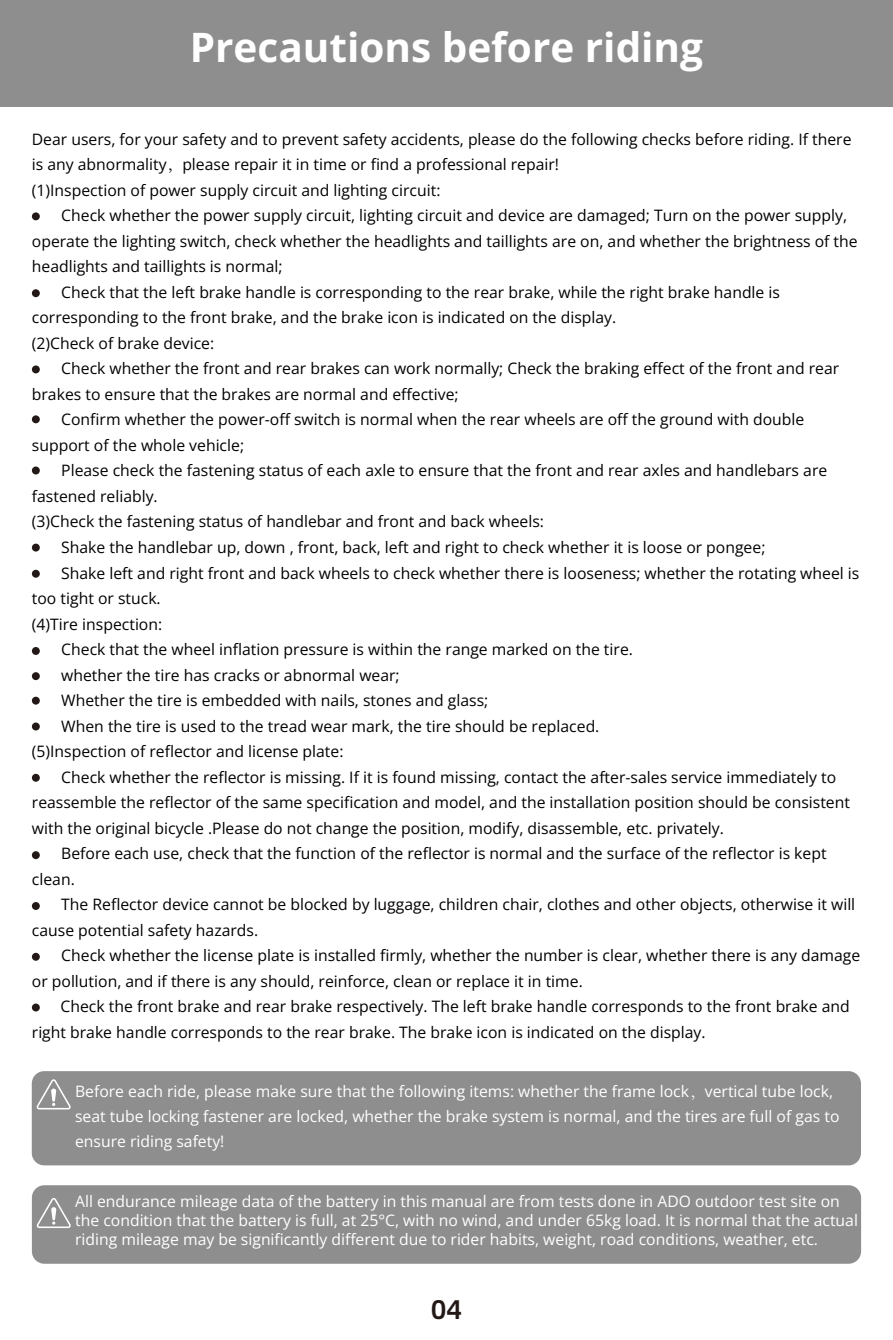
<style>
.page{position:relative;width:893px;height:1340px;background:#fff}
.page>*{position:absolute;margin:0;border:0;box-sizing:border-box;transform-origin:0 0}
.t1{font:700 40.5px "Open Sans";color:#fff}
.t2{font:27px "Alibaba Pu Hui Ti M";color:#221815}
.t3{font:15.75px/25.4px "Open Sans";color:#040000}
.t4{font:15.75px/19.1px "Open Sans";color:#fff}
.s1{font-family:"Adobe Song Std";font-weight:300}
</style>
<div class="page">
<div style="left:0;top:0;width:893px;height:106px;background:#8e8e8e"></div>
<div style="left:32px;top:1185px;width:829px;height:78px;background:#8e8e8e;border-radius:12px"></div>
<svg style="left:37px;top:1198px;width:34px;height:30px"></svg>
<div style="left:32px;top:1071px;width:829px;height:94px;background:#8e8e8e;border-radius:12px"></div>
<svg style="left:37px;top:1079px;width:34px;height:30px"></svg>
<div style="left:32px;top:212px;width:8px;height:8px;background:#221815;border-radius:50%"></div>
<div style="left:32px;top:289px;width:8px;height:8px;background:#221815;border-radius:50%"></div>
<div style="left:32px;top:365px;width:8px;height:8px;background:#221815;border-radius:50%"></div>
<div style="left:32px;top:415px;width:8px;height:8px;background:#221815;border-radius:50%"></div>
<div style="left:32px;top:466px;width:8px;height:8px;background:#221815;border-radius:50%"></div>
<div style="left:32px;top:543px;width:8px;height:8px;background:#221815;border-radius:50%"></div>
<div style="left:32px;top:570px;width:8px;height:7px;background:#221815;border-radius:50%"></div>
<div style="left:32px;top:647px;width:8px;height:8px;background:#221815;border-radius:50%"></div>
<div style="left:32px;top:672px;width:8px;height:8px;background:#221815;border-radius:50%"></div>
<div style="left:32px;top:696px;width:8px;height:8px;background:#221815;border-radius:50%"></div>
<div style="left:32px;top:722px;width:8px;height:8px;background:#221815;border-radius:50%"></div>
<div style="left:32px;top:773px;width:8px;height:8px;background:#221815;border-radius:50%"></div>
<div style="left:32px;top:851px;width:8px;height:8px;background:#221815;border-radius:50%"></div>
<div style="left:32px;top:902px;width:8px;height:8px;background:#221815;border-radius:50%"></div>
<div style="left:32px;top:952px;width:8px;height:8px;background:#221815;border-radius:50%"></div>
<div style="left:32px;top:1003px;width:8px;height:8px;background:#221815;border-radius:50%"></div>
<h1 class="t1" style="left:190px;top:19px;width:515px">Precautions before riding</h1>
<p class="t3" style="left:32px;top:126px;width:821px">Dear users, for your safety and to prevent safety accidents, please do the following checks before riding. If there is any abnormality<span class="s1">，</span>please repair it in time or find a professional repair!<br>(1)Inspection of power supply circuit and lighting circuit:</p>
<p class="t3" style="left:61px;top:202px;width:787px">Check whether the power supply circuit, lighting circuit and device are damaged; Turn on the power supply,</p>
<p class="t3" style="left:32px;top:228px;width:827px">operate the lighting switch, check whether the headlights and taillights are on, and whether the brightness of the</p>
<p class="t3" style="left:32px;top:253px;width:252px">headlights and taillights is normal;</p>
<p class="t3" style="left:61px;top:279px;width:720px">Check that the left brake handle is corresponding to the rear brake, while the right brake handle is</p>
<p class="t3" style="left:32px;top:304px;width:586px">corresponding to the front brake, and the brake icon is indicated on the display.</p>
<p class="t3" style="left:32px;top:330px;width:184px">(2)Check of brake device:</p>
<p class="t3" style="left:61px;top:355px;width:779px">Check whether the front and rear brakes can work normally; Check the braking effect of the front and rear</p>
<p class="t3" style="left:32px;top:381px;width:428px">brakes to ensure that the brakes are normal and effective;</p>
<p class="t3" style="left:61px;top:406px;width:745px">Confirm whether the power-off switch is normal when the rear wheels are off the ground with double</p>
<p class="t3" style="left:32px;top:432px;width:214px">support of the whole vehicle;</p>
<p class="t3" style="left:61px;top:457px;width:767px">Please check the fastening status of each axle to ensure that the front and rear axles and handlebars are</p>
<p class="t3" style="left:32px;top:483px;width:127px">fastened reliably.</p>
<p class="t3" style="left:32px;top:508px;width:514px">(3)Check the fastening status of handlebar and front and back wheels:</p>
<p class="t3" style="left:61px;top:534px;width:706px">Shake the handlebar up, down , front, back, left and right to check whether it is loose or pongee;</p>
<p class="t3" style="left:61px;top:559px;width:800px">Shake left and right front and back wheels to check whether there is looseness; whether the rotating wheel is</p>
<p class="t3" style="left:32px;top:585px;width:130px">too tight or stuck.</p>
<p class="t3" style="left:32px;top:610px;width:132px">(4)Tire inspection:</p>
<p class="t3" style="left:61px;top:636px;width:573px">Check that the wheel inflation pressure is within the range marked on the tire.</p>
<p class="t3" style="left:61px;top:662px;width:340px">whether the tire has cracks or abnormal wear;</p>
<p class="t3" style="left:61px;top:687px;width:429px">Whether the tire is embedded with nails, stones and glass;</p>
<p class="t3" style="left:61px;top:713px;width:540px">When the tire is used to the tread wear mark, the tire should be replaced.</p>
<p class="t3" style="left:32px;top:738px;width:313px">(5)Inspection of reflector and license plate:</p>
<p class="t3" style="left:61px;top:764px;width:776px">Check whether the reflector is missing. If it is found missing, contact the after-sales service immediately to</p>
<p class="t3" style="left:32px;top:789px;width:820px">reassemble the reflector of the same specification and model, and the installation position should be consistent</p>
<p class="t3" style="left:32px;top:815px;width:693px">with the original bicycle .Please do not change the position, modify, disassemble, etc. privately.</p>
<p class="t3" style="left:61px;top:840px;width:767px">Before each use, check that the function of the reflector is normal and the surface of the reflector is kept</p>
<p class="t3" style="left:32px;top:866px;width:44px">clean.</p>
<p class="t3" style="left:61px;top:891px;width:795px">The Reflector device cannot be blocked by luggage, children chair, clothes and other objects, otherwise it will</p>
<p class="t3" style="left:32px;top:917px;width:228px">cause potential safety hazards.</p>
<p class="t3" style="left:61px;top:942px;width:800px">Check whether the license plate is installed firmly, whether the number is clear, whether there is any damage</p>
<p class="t3" style="left:32px;top:968px;width:552px">or pollution, and if there is any should, reinforce, clean or replace it in time.</p>
<p class="t3" style="left:61px;top:993px;width:791px">Check the front brake and rear brake respectively. The left brake handle corresponds to the front brake and</p>
<p class="t3" style="left:32px;top:1019px;width:675px">right brake handle corresponds to the rear brake. The brake icon is indicated on the display.</p>
<p class="t4" style="left:75px;top:1078px;width:766px;line-height:25px">Before each ride, please make sure that the following items: whether the frame lock<span class="s1">，</span>vertical tube lock, seat tube locking fastener are locked, whether the brake system is normal, and the tires are full of gas to ensure riding safety!</p>
<p class="t4" style="left:75px;top:1190px;width:784px">All endurance mileage data of the battery in this manual are from tests done in ADO outdoor test site on the condition that the battery is full, at 25°C, with no wind, and under 65kg load. It is normal that the actual riding mileage may be significantly different due to rider habits, weight, road conditions, weather, etc.</p>
<h2 class="t2" style="left:431px;top:1288px;width:33px">04</h2>
</div>
